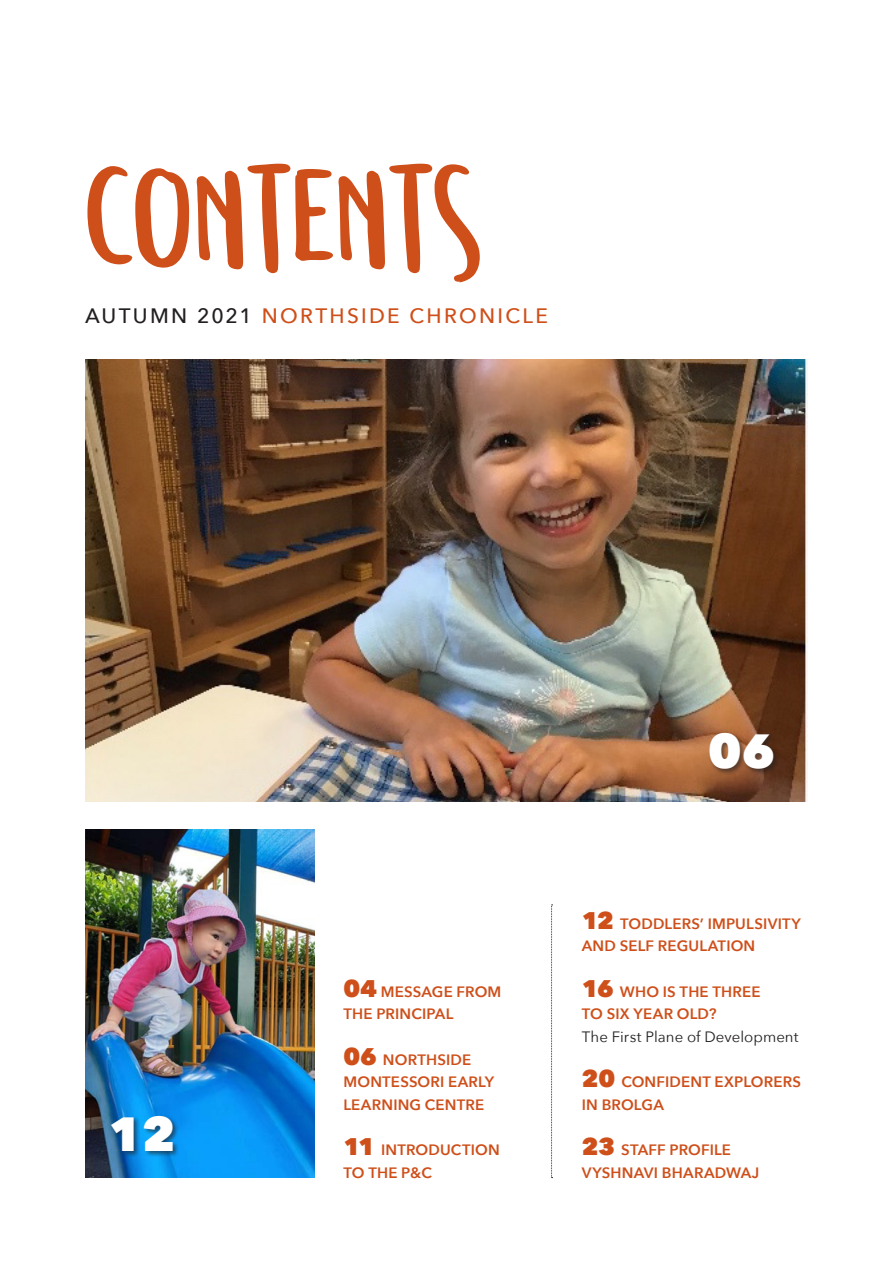
<style>
.page{position:relative;width:893px;height:1263px;background:#fff}
.page>*{position:absolute;margin:0;border:0;box-sizing:border-box;transform-origin:0 0}
.t1{font:115.65px "Semringah";color:#ce4f1a}
.t2{font:800 47.85px "Avenir Next";color:#fff}
.t3{font:500 20.85px "Avenir Next";letter-spacing:.11em;color:#ce4f1a}
.SUBHEAD{font:600 15px/22.5px "Avenir Next";letter-spacing:.01em;color:#ce4f1a}
.s1{color:#231f20}
.s2{font-weight:800;font-size:24px}
.s3{font-weight:400;color:#231f20}
</style>
<div class="page">
<img style="left:85px;top:359px;width:723px;height:443px">
<div style="left:708px;top:731px;width:72px;height:44px;background:#231f20;opacity:.6"></div>
<img style="left:85px;top:829px;width:229px;height:349px">
<div style="left:110px;top:1115px;width:69px;height:42px;background:#231f20;opacity:.6"></div>
<svg style="left:551px;top:904px;width:2px;height:274px"></svg>
<p class="t1" style="left:85px;top:160px;width:397px">CONTENTS</p>
<p class="t3" style="left:85px;top:298px;width:464px"><span class="s1">AUTUMN 2021</span> NORTHSIDE CHRONICLE</p>
<p class="t2" style="left:109px;top:1104px;width:68px">12</p>
<p class="SUBHEAD" style="left:343px;top:980px;width:159px"><span class="s2">04</span> MESSAGE FROM<br>THE PRINCIPAL</p>
<p class="SUBHEAD" style="left:343px;top:1048px;width:152px"><span class="s2">06</span> NORTHSIDE<br>MONTESSORI EARLY<br>LEARNING CENTRE</p>
<p class="SUBHEAD" style="left:343px;top:1138px;width:158px"><span class="s2">11</span> INTRODUCTION<br>TO THE P&amp;C</p>
<p class="t2" style="left:708px;top:721px;width:68px">06</p>
<p class="SUBHEAD" style="left:582px;top:912px;width:221px"><span class="s2">12</span> TODDLERS’ IMPULSIVITY<br>AND SELF REGULATION</p>
<p class="SUBHEAD" style="left:582px;top:980px;width:218px"><span class="s2">16</span> WHO IS THE THREE<br>TO SIX YEAR OLD?<br><span class="s3">The First Plane of Development</span></p>
<p class="SUBHEAD" style="left:582px;top:1070px;width:221px"><span class="s2">20</span> CONFIDENT EXPLORERS<br>IN BROLGA</p>
<p class="SUBHEAD" style="left:582px;top:1138px;width:179px"><span class="s2">23</span> STAFF PROFILE<br>VYSHNAVI BHARADWAJ</p>
</div>
